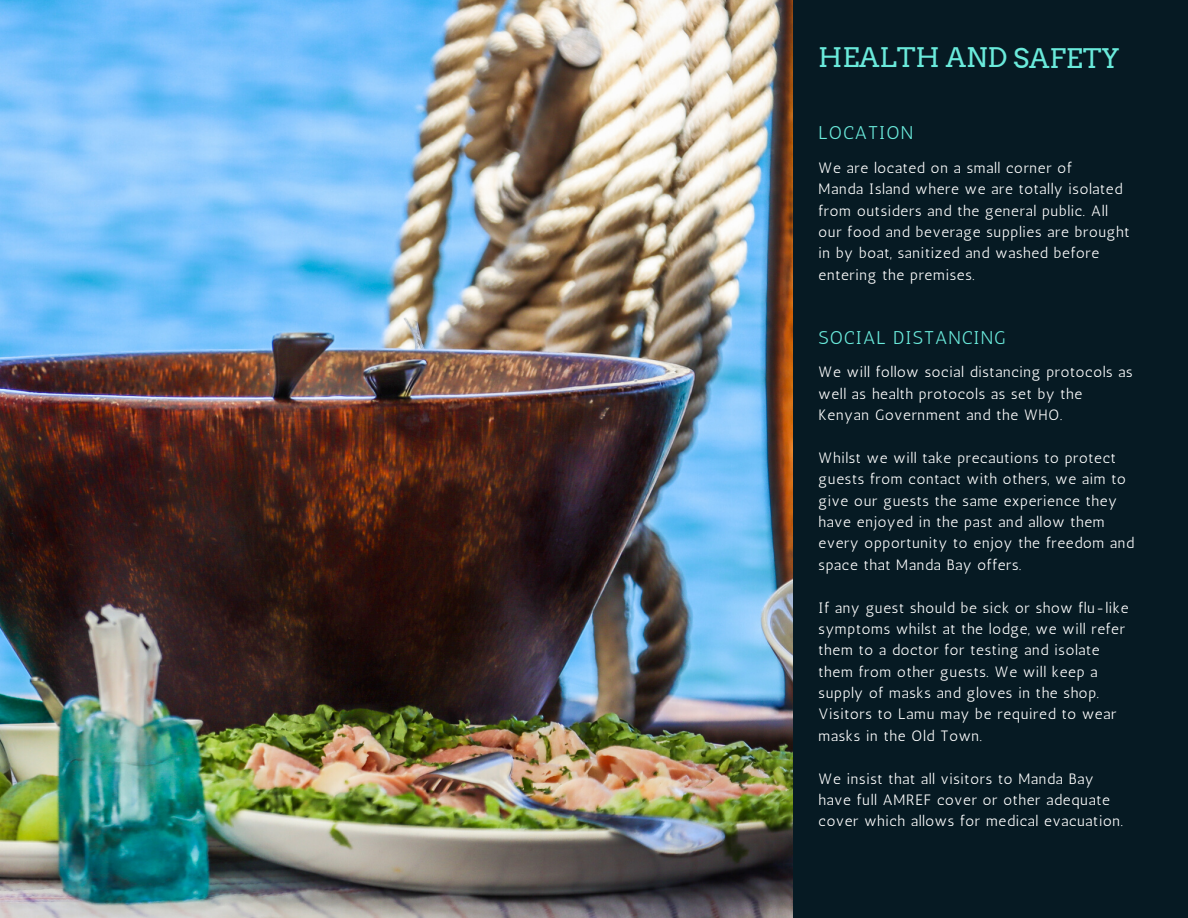
<style>
.page{position:relative;width:1188px;height:918px;background:#061a23}
.page>*{position:absolute;margin:0;border:0;box-sizing:border-box;transform-origin:0 0}
.t1{font:27px "Arvo";color:#6aeadb}
.t2{font:18.45px "Antic";letter-spacing:.05em;color:#6aeadb}
.t3{font:15px/21.3px "Antic";letter-spacing:.05em;color:#fff}
</style>
<div class="page">
<img style="left:0;top:0;width:792px;height:918px">
<h1 class="t1" style="left:818px;top:42px;width:303px">HEALTH AND SAFETY</h1>
<p class="t2" style="left:819px;top:122px;width:96px">LOCATION</p>
<p class="t3" style="left:819px;top:157px;width:312px">We are located on a small corner of<br>Manda Island where we are totally isolated from outsiders and the general public. All our food and beverage supplies are brought in by boat, sanitized and washed before entering the premises.</p>
<p class="t2" style="left:819px;top:327px;width:189px">SOCIAL DISTANCING</p>
<p class="t3" style="left:819px;top:362px;width:316px">We will follow social distancing protocols as well as health protocols as set by the<br>Kenyan Government and the WHO.</p>
<p class="t3" style="left:819px;top:447px;width:317px">Whilst we will take precautions to protect guests from contact with others, we aim to give our guests the same experience they have enjoyed in the past and allow them every opportunity to enjoy the freedom and space that Manda Bay offers.</p>
<p class="t3" style="left:819px;top:597px;width:311px">If any guest should be sick or show flu-like symptoms whilst at the lodge, we will refer them to a doctor for testing and isolate them from other guests. We will keep a supply of masks and gloves in the shop.<br>Visitors to Lamu may be required to wear masks in the Old Town.</p>
<p class="t3" style="left:819px;top:768px;width:306px">We insist that all visitors to Manda Bay have full AMREF cover or other adequate cover which allows for medical evacuation.</p>
</div>
